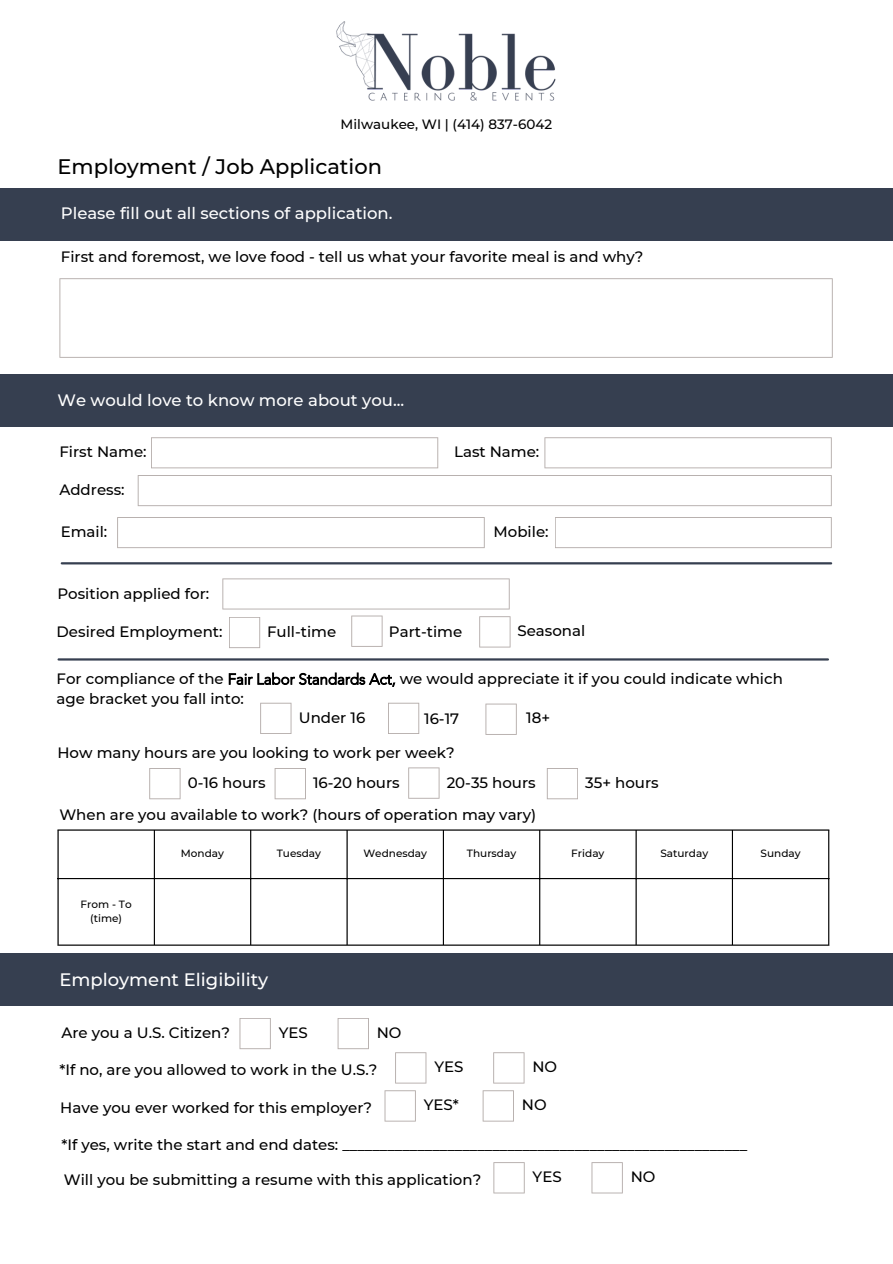
<style>
.page{position:relative;width:893px;height:1264px;background:#fff}
.page>*{position:absolute;margin:0;border:0;box-sizing:border-box;transform-origin:0 0}
.t1{font:500 21px "Montserrat";color:#000}
.t2{font:500 18px "Montserrat";color:#fff}
.t3{font:500 16.5px "Montserrat";color:#fff}
.t4{font:500 15px "Montserrat";color:#000}
.t5{font:500 13.5px "Montserrat";color:#000}
.t6{font:500 10.5px/14px "Montserrat";color:#000;text-align:center}
.s1{font-family:"Avenir";font-weight:300}
</style>
<div class="page">
<div style="left:0;top:188px;width:892px;height:52px;background:#363f50"></div>
<div style="left:0;top:374px;width:892px;height:53px;background:#363f50"></div>
<div style="left:0;top:953px;width:892px;height:53px;background:#363f50"></div>
<hr style="left:62px;top:562px;width:769px;height:2px;background:#363f50">
<svg style="left:151px;top:437px;width:287px;height:31px"></svg>
<svg style="left:138px;top:475px;width:693px;height:31px"></svg>
<hr style="left:59px;top:658px;width:768px;height:2px;background:#363f50">
<svg style="left:239px;top:1018px;width:32px;height:31px"></svg>
<svg style="left:337px;top:1018px;width:32px;height:31px"></svg>
<svg style="left:395px;top:1052px;width:31px;height:31px"></svg>
<svg style="left:493px;top:1052px;width:31px;height:31px"></svg>
<svg style="left:384px;top:1090px;width:32px;height:31px"></svg>
<svg style="left:482px;top:1090px;width:32px;height:31px"></svg>
<svg style="left:493px;top:1162px;width:31px;height:31px"></svg>
<svg style="left:591px;top:1162px;width:31px;height:31px"></svg>
<svg style="left:59px;top:278px;width:773px;height:80px"></svg>
<svg style="left:544px;top:437px;width:287px;height:31px"></svg>
<svg style="left:117px;top:517px;width:367px;height:31px"></svg>
<svg style="left:555px;top:517px;width:276px;height:31px"></svg>
<svg style="left:222px;top:578px;width:287px;height:31px"></svg>
<svg style="left:229px;top:617px;width:31px;height:31px"></svg>
<svg style="left:351px;top:615px;width:31px;height:32px"></svg>
<svg style="left:479px;top:616px;width:31px;height:31px"></svg>
<svg style="left:260px;top:702px;width:31px;height:32px"></svg>
<svg style="left:388px;top:702px;width:31px;height:32px"></svg>
<svg style="left:485px;top:703px;width:31px;height:32px"></svg>
<hr style="left:57px;top:830px;width:2px;height:114px;background:#000">
<hr style="left:154px;top:830px;width:1px;height:114px;background:#000">
<hr style="left:250px;top:830px;width:1px;height:114px;background:#000">
<hr style="left:346px;top:830px;width:1px;height:114px;background:#000">
<hr style="left:443px;top:830px;width:1px;height:114px;background:#000">
<hr style="left:539px;top:830px;width:1px;height:114px;background:#000">
<hr style="left:635px;top:830px;width:1px;height:114px;background:#000">
<hr style="left:731px;top:830px;width:2px;height:114px;background:#000">
<hr style="left:828px;top:830px;width:1px;height:114px;background:#000">
<hr style="left:57px;top:829px;width:772px;height:1px;background:#000">
<hr style="left:57px;top:878px;width:772px;height:1px;background:#000">
<hr style="left:57px;top:944px;width:772px;height:1px;background:#000">
<svg style="left:149px;top:768px;width:31px;height:31px"></svg>
<svg style="left:274px;top:768px;width:32px;height:31px"></svg>
<svg style="left:408px;top:767px;width:31px;height:31px"></svg>
<svg style="left:546px;top:768px;width:32px;height:31px"></svg>
<img style="left:336px;top:21px;width:220px;height:80px">
<p class="t5" style="left:340px;top:116px;width:213px">Milwaukee, WI | (414) 837-6042</p>
<h1 class="t1" style="left:57px;top:154px;width:326px">Employment / Job Application</h1>
<p class="t3" style="left:61px;top:203px;width:333px">Please fill out all sections of application.</p>
<p class="t4" style="left:61px;top:247px;width:584px">First and foremost, we love food - tell us what your favorite meal is and why?</p>
<p class="t3" style="left:57px;top:389px;width:348px">We would love to know more about you...</p>
<p class="t4" style="left:59px;top:443px;width:89px">First Name:</p>
<p class="t4" style="left:59px;top:480px;width:67px">Address:</p>
<p class="t4" style="left:454px;top:443px;width:87px">Last Name:</p>
<p class="t4" style="left:61px;top:522px;width:48px">Email:</p>
<p class="t4" style="left:493px;top:522px;width:56px">Mobile:</p>
<p class="t4" style="left:57px;top:585px;width:153px">Position applied for:</p>
<p class="t4" style="left:267px;top:622px;width:71px">Full-time</p>
<p class="t4" style="left:389px;top:622px;width:75px">Part-time</p>
<p class="t4" style="left:517px;top:622px;width:69px">Seasonal</p>
<p class="t4" style="left:57px;top:622px;width:167px">Desired Employment:</p>
<p class="t4" style="left:57px;top:669px;width:727px">For compliance of the <span class="s1">Fair Labor Standards Act,</span> we would appreciate it if you could indicate which</p>
<p class="t4" style="left:57px;top:689px;width:189px">age bracket you fall into:</p>
<p class="t4" style="left:299px;top:708px;width:68px">Under 16</p>
<p class="t4" style="left:424px;top:709px;width:37px">16-17</p>
<p class="t4" style="left:526px;top:708px;width:25px">18+</p>
<p class="t4" style="left:57px;top:743px;width:399px">How many hours are you looking to work per week?</p>
<p class="t4" style="left:188px;top:773px;width:80px">0-16 hours</p>
<p class="t4" style="left:313px;top:773px;width:88px">16-20 hours</p>
<p class="t4" style="left:446px;top:773px;width:91px">20-35 hours</p>
<p class="t4" style="left:585px;top:773px;width:75px">35+ hours</p>
<p class="t4" style="left:59px;top:805px;width:478px">When are you available to work? (hours of operation may vary)</p>
<p class="t6" style="left:81px;top:896px;width:53px">From - To (time)</p>
<p class="t6" style="left:181px;top:846px;width:45px">Monday</p>
<p class="t6" style="left:277px;top:846px;width:46px">Tuesday</p>
<p class="t6" style="left:363px;top:846px;width:65px">Wednesday</p>
<p class="t6" style="left:467px;top:846px;width:51px">Thursday</p>
<p class="t6" style="left:571px;top:846px;width:35px">Friday</p>
<p class="t6" style="left:660px;top:846px;width:49px">Saturday</p>
<p class="t6" style="left:760px;top:846px;width:42px">Sunday</p>
<p class="t2" style="left:59px;top:968px;width:210px">Employment Eligibility</p>
<p class="t4" style="left:61px;top:1023px;width:170px">Are you a U.S. Citizen?</p>
<p class="t4" style="left:279px;top:1023px;width:31px">YES</p>
<p class="t4" style="left:377px;top:1023px;width:26px">NO</p>
<p class="t4" style="left:59px;top:1060px;width:319px">*If no, are you allowed to work in the U.S.?</p>
<p class="t4" style="left:434px;top:1057px;width:31px">YES</p>
<p class="t4" style="left:532px;top:1057px;width:26px">NO</p>
<p class="t4" style="left:60px;top:1098px;width:313px">Have you ever worked for this employer?</p>
<p class="t4" style="left:424px;top:1095px;width:37px">YES*</p>
<p class="t4" style="left:521px;top:1095px;width:26px">NO</p>
<p class="t4" style="left:61px;top:1135px;width:687px">*If yes, write the start and end dates: ______________________________________________________</p>
<p class="t4" style="left:64px;top:1169px;width:419px">Will you be submitting a resume with this application?</p>
<p class="t4" style="left:532px;top:1167px;width:31px">YES</p>
<p class="t4" style="left:630px;top:1167px;width:26px">NO</p>
</div>
